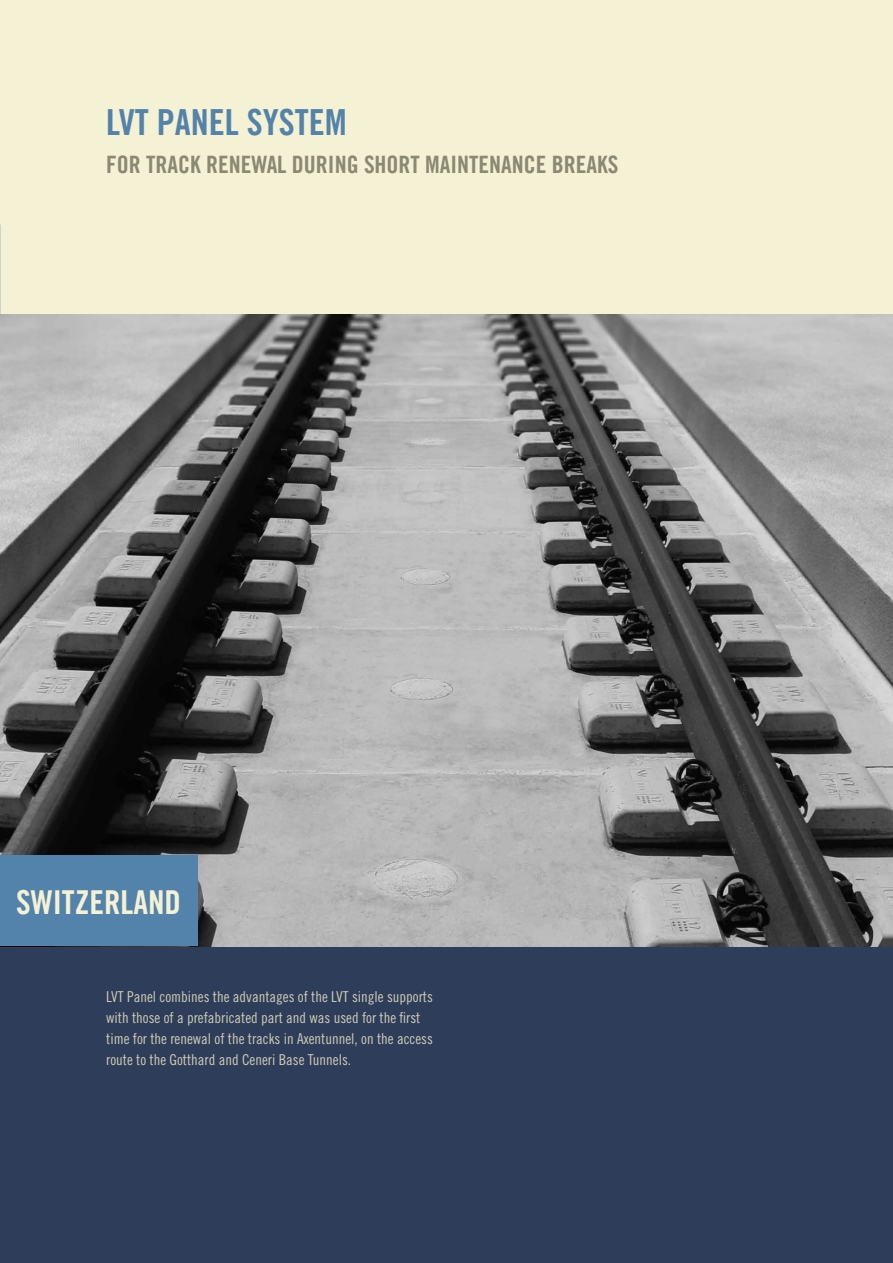
<style>
.page{position:relative;width:893px;height:1263px;background:#f5f1d5}
.page>*{position:absolute;margin:0;border:0;box-sizing:border-box;transform-origin:0 0}
.t1{font:36px "Trade Gothic Bold Cond Twenty";color:#5383aa}
.t2{font:33px "Trade Gothic Bold Cond Twenty";color:#f5f1d5}
.t3{font:24px "Trade Gothic Bold Cond Twenty";color:#8a8972}
.t4{font:15px/21px "Trade Gothic Cond Eighteen";color:#cfccb6}
</style>
<div class="page">
<div style="left:0;top:946px;width:893px;height:317px;background:#2e3d59"></div>
<img style="left:0;top:315px;width:893px;height:631px">
<div style="left:0;top:855px;width:197px;height:91px;background:#5383aa"></div>
<h1 class="t1" style="left:106px;top:100px;width:242px">LVT PANEL SYSTEM</h1>
<h3 class="t3" style="left:106px;top:149px;width:514px">FOR TRACK RENEWAL DURING SHORT MAINTENANCE BREAKS</h3>
<h2 class="t2" style="left:16px;top:882px;width:166px">SWITZERLAND</h2>
<p class="t4" style="left:106px;top:986px;width:328px">LVT Panel combines the advantages of the LVT single supports with those of a prefabricated part and was used for the first time for the renewal of the tracks in Axentunnel, on the access route to the Gotthard and Ceneri Base Tunnels.</p>
</div>
